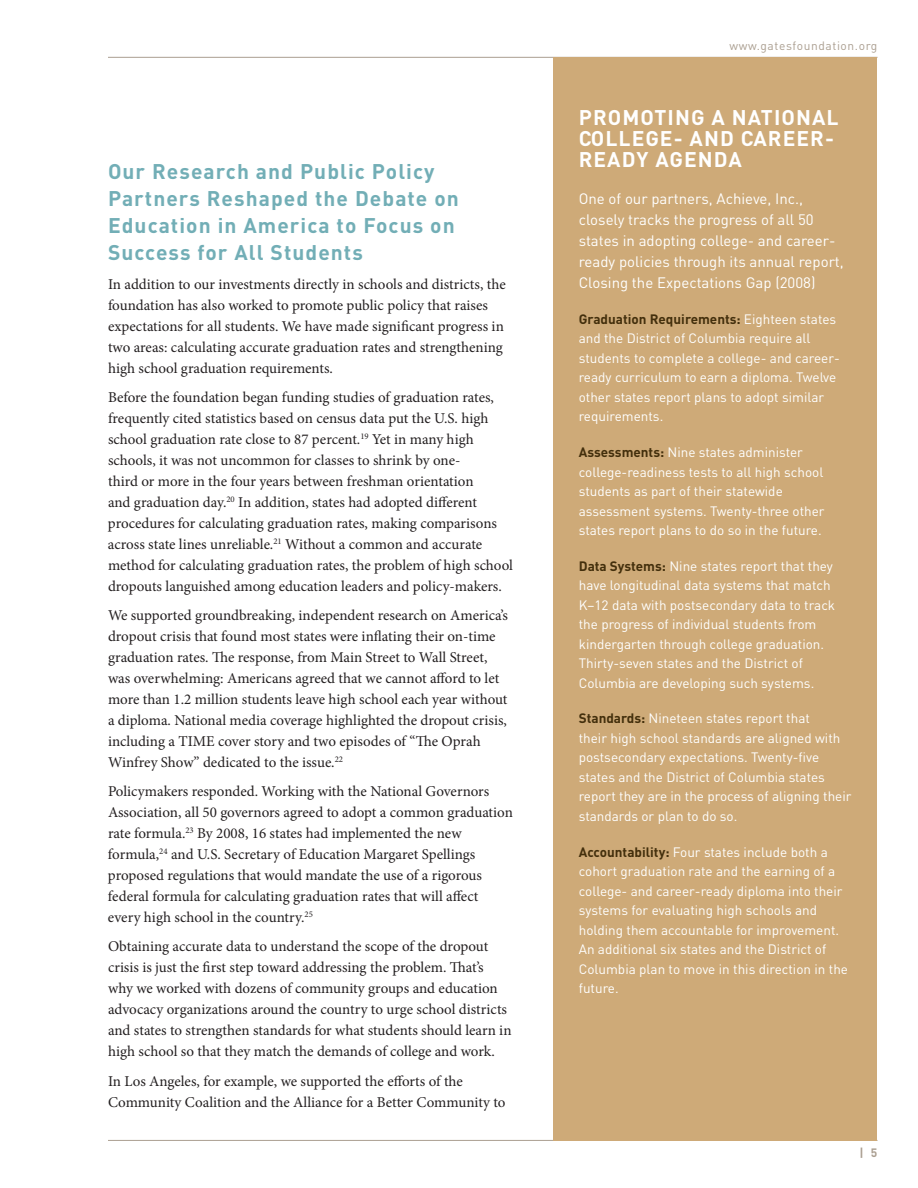
<style>
.page{position:relative;width:918px;height:1188px;background:#fff}
.page>*{position:absolute;margin:0;border:0;box-sizing:border-box;transform-origin:0 0}
.blue_subhead{font:700 21px/27px "DIN";letter-spacing:.05em;color:#72aeb6}
.bullets{font:700 21px/21px "DIN";letter-spacing:.05em;color:#fff}
.body_copy{font:15px/21px "Minion Pro";color:#231f20}
.bullets-2{font:15px/21px "DIN";color:#fff}
.bullets-3{font:13.5px/19.5px "DIN";color:#fff}
.t1{font:12px "DIN";letter-spacing:.05em;color:#ab9f91}
.t2{font:700 12px "DIN";color:#ab9f91}
.s1{font-weight:700;color:#432f0c}
</style>
<div class="page">
<hr style="left:108px;top:57px;width:770px;height:1px;background:#ab9f91">
<hr style="left:108px;top:1140px;width:770px;height:1px;background:#ab9f91">
<div style="left:554px;top:57px;width:324px;height:1083px;background:#ceaa78"></div>
<p class="blue_subhead" style="left:108px;top:157px;width:352px">Our Research and Public Policy<br>Partners Reshaped the Debate on<br>Education in America to Focus on<br>Success for All Students</p>
<p class="body_copy" style="left:108px;top:274px;width:399px">In addition to our investments directly in schools and districts, the foundation has also worked to promote public policy that raises expectations for all students. We have made significant progress in two areas: calculating accurate graduation rates and strengthening high school graduation requirements.</p>
<p class="body_copy" style="left:108px;top:387px;width:407px">Before the foundation began funding studies of graduation rates, frequently cited statistics based on census data put the U.S. high school graduation rate close to 87 percent.<sup>19</sup> Yet in many high schools, it was not uncommon for classes to shrink by one-<br>third or more in the four years between freshman orientation<br>and graduation day.<sup>20</sup> In addition, states had adopted different procedures for calculating graduation rates, making comparisons across state lines unreliable.<sup>21</sup> Without a common and accurate method for calculating graduation rates, the problem of high school dropouts languished among education leaders and policy-makers.</p>
<p class="body_copy" style="left:108px;top:605px;width:401px">We supported groundbreaking, independent research on America’s dropout crisis that found most states were inflating their on-time graduation rates. The response, from Main Street to Wall Street, was overwhelming: Americans agreed that we cannot afford to let more than 1.2 million students leave high school each year without a diploma. National media coverage highlighted the dropout crisis, including a TIME cover story and two episodes of “The Oprah Winfrey Show” dedicated to the issue.<sup>22</sup></p>
<p class="body_copy" style="left:108px;top:781px;width:406px">Policymakers responded. Working with the National Governors Association, all 50 governors agreed to adopt a common graduation rate formula.<sup>23</sup> By 2008, 16 states had implemented the new formula,<sup>24</sup> and U.S. Secretary of Education Margaret Spellings proposed regulations that would mandate the use of a rigorous federal formula for calculating graduation rates that will affect every high school in the country.<sup>25</sup></p>
<p class="body_copy" style="left:108px;top:936px;width:405px">Obtaining accurate data to understand the scope of the dropout crisis is just the first step toward addressing the problem. That’s why we worked with dozens of community groups and education advocacy organizations around the country to urge school districts and states to strengthen standards for what students should learn in high school so that they match the demands of college and work.</p>
<p class="body_copy" style="left:108px;top:1070px;width:399px">In Los Angeles, for example, we supported the efforts of the<br>Community Coalition and the Alliance for a Better Community to</p>
<p class="t1" style="left:729px;top:38px;width:150px">www.gatesfoundation.org</p>
<p class="bullets" style="left:579px;top:106px;width:261px">Promoting a National<br>College- and Career-<br>Ready Agenda</p>
<p class="bullets-2" style="left:579px;top:188px;width:267px">One of our partners, Achieve, Inc., closely tracks the progress of all 50 states in adopting college- and career&shy;ready policies through its annual report, Closing the Expectations Gap (2008)</p>
<p class="bullets-3" style="left:579px;top:309px;width:263px"><span class="s1">Graduation Requirements:</span> Eighteen states and the District of Columbia require all students to complete a college- and career&shy;ready curriculum to earn a diploma. Twelve other states report plans to adopt similar requirements.</p>
<p class="bullets-3" style="left:579px;top:442px;width:247px"><span class="s1">Assessments:</span> Nine states administer college-readiness tests to all high school students as part of their statewide assessment systems. Twenty-three other states report plans to do so in the future.</p>
<p class="bullets-3" style="left:579px;top:556px;width:258px"><span class="s1">Data Systems:</span> Nine states report that they have longitudinal data systems that match K–12 data with postsecondary data to track the progress of individual students from kindergarten through college graduation.<br>Thirty-seven states and the District of Columbia are developing such systems.</p>
<p class="bullets-3" style="left:579px;top:708px;width:274px"><span class="s1">Standards:</span> Nineteen states report that<br>their high school standards are aligned with postsecondary expectations. Twenty-five states and the District of Columbia states report they are in the process of aligning their standards or plan to do so.</p>
<p class="bullets-3" style="left:579px;top:842px;width:271px"><span class="s1">Accountability:</span> Four states include both a cohort graduation rate and the earning of a college- and career-ready diploma into their systems for evaluating high schools and holding them accountable for improvement.<br>An additional six states and the District of Columbia plan to move in this direction in the future.</p>
<p class="t2" style="left:859px;top:1145px;width:20px">| 5</p>
</div>
